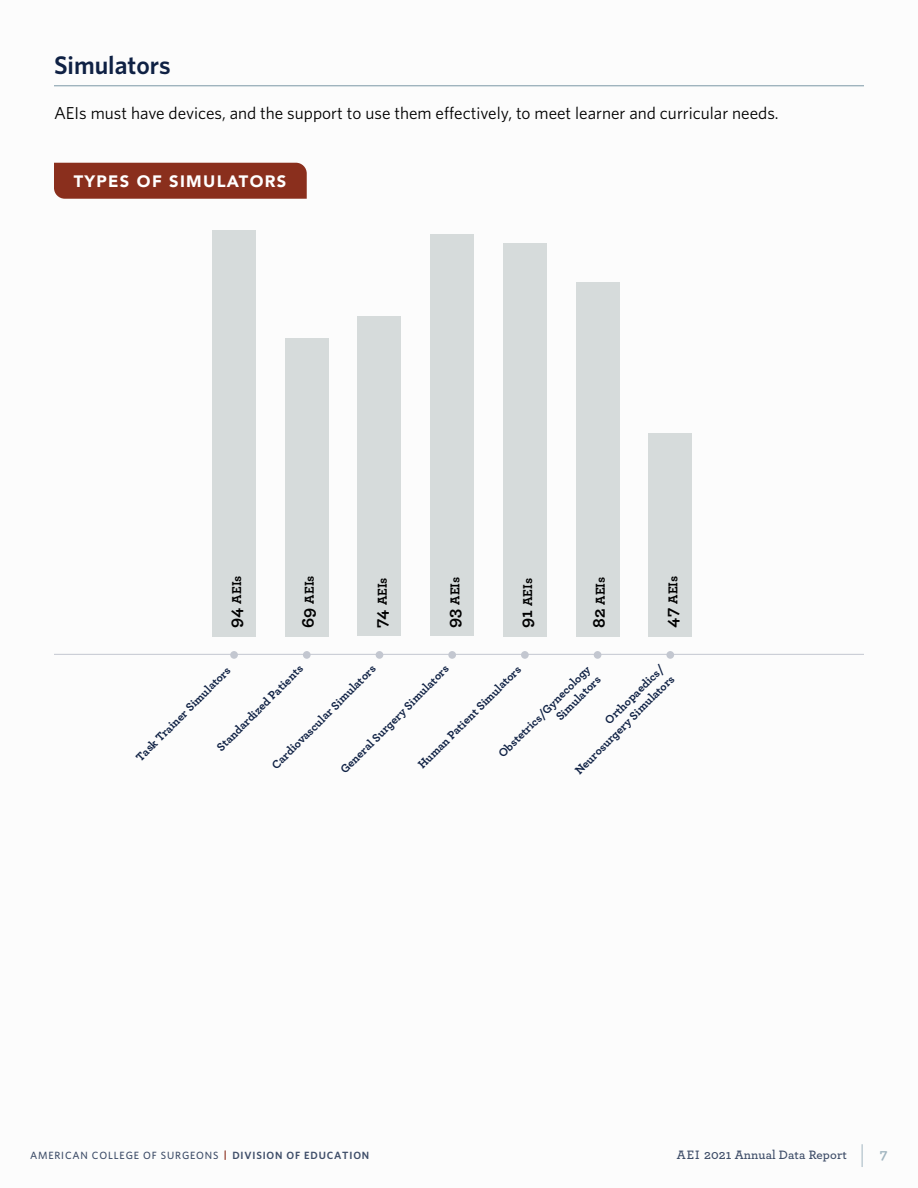
<style>
.page{position:relative;width:918px;height:1188px;background:#fff}
.page>*{position:absolute;margin:0;border:0;box-sizing:border-box;transform-origin:0 0}
.t1{font:600 25.5px "Whitney";color:#0f2144}
.t2{font:17.25px "Whitney";color:#000}
.t3{font:900 16.5px "Avenir";letter-spacing:.08em;color:#fff}
.t4{font:700 15px "Archer";color:#a1b5c0}
.t5{font:700 13.5px "Archer";color:#000}
.t6{font:600 12.75px "Archer";letter-spacing:.01em;color:#3f4e69}
.t7{font:700 12px/14.4px "Archer";color:#0f2144;text-align:right}
.t8{font:500 10.5px "Whitney";letter-spacing:.08em;color:#3f4e69}
.s1{font-size:18px}
.s2{font-weight:600;color:#8a2f1d}
.s3{font-weight:600}
.s4{font-size:13.5px}
</style>
<div class="page">
<svg style="left:862px;top:1144px;width:1px;height:23px"></svg>
<hr style="left:54px;top:85px;width:810px;height:1px;background:#8aa3b0">
<div style="left:54px;top:163px;width:253px;height:36px;background:#8a2f1d"></div>
<div style="left:212px;top:230px;width:44px;height:406px;background:#d6dbdb"></div>
<div style="left:285px;top:338px;width:44px;height:298px;background:#d6dbdb"></div>
<div style="left:358px;top:317px;width:43px;height:319px;background:#d6dbdb"></div>
<div style="left:430px;top:234px;width:44px;height:402px;background:#d6dbdb"></div>
<div style="left:503px;top:243px;width:44px;height:393px;background:#d6dbdb"></div>
<div style="left:576px;top:282px;width:43px;height:354px;background:#d6dbdb"></div>
<div style="left:648px;top:433px;width:44px;height:203px;background:#d6dbdb"></div>
<div style="left:230px;top:651px;width:8px;height:8px;background:#c3c7d0;border-radius:50%"></div>
<div style="left:303px;top:651px;width:8px;height:8px;background:#c3c7d0;border-radius:50%"></div>
<div style="left:376px;top:651px;width:7px;height:8px;background:#c3c7d0;border-radius:50%"></div>
<div style="left:448px;top:651px;width:8px;height:8px;background:#c3c7d0;border-radius:50%"></div>
<div style="left:521px;top:651px;width:8px;height:8px;background:#c3c7d0;border-radius:50%"></div>
<div style="left:594px;top:651px;width:7px;height:8px;background:#c3c7d0;border-radius:50%"></div>
<div style="left:666px;top:651px;width:8px;height:8px;background:#c3c7d0;border-radius:50%"></div>
<hr style="left:54px;top:654px;width:810px;height:1px;background:#c3c7d0">
<h1 class="t1" style="left:54px;top:49px;width:118px">Simulators</h1>
<h2 class="t2" style="left:54px;top:101px;width:726px">AEIs must have devices, and the support to use them effectively, to meet learner and curricular needs.</h2>
<h3 class="t3" style="left:74px;top:168px;width:214px">TYPES OF SIMULATORS</h3>
<p class="t5" style="left:226px;top:628px;width:54px;rotate:-90deg"><span class="s1">94</span> AEIs</p>
<p class="t5" style="left:299px;top:628px;width:54px;rotate:-90deg"><span class="s1">69</span> AEIs</p>
<p class="t5" style="left:372px;top:628px;width:52px;rotate:-90deg"><span class="s1">74</span> AEIs</p>
<p class="t5" style="left:444px;top:628px;width:53px;rotate:-90deg"><span class="s1">93</span> AEIs</p>
<p class="t5" style="left:517px;top:628px;width:51px;rotate:-90deg"><span class="s1">91</span> AEIs</p>
<p class="t5" style="left:590px;top:628px;width:53px;rotate:-90deg"><span class="s1">82</span> AEIs</p>
<p class="t5" style="left:662px;top:628px;width:53px;rotate:-90deg"><span class="s1">47</span> AEIs</p>
<p class="t7" style="left:561px;top:757px;width:137px;rotate:-45deg">Orthopaedics/<br>Neurosurgery Simulators</p>
<p class="t7" style="left:213px;top:743px;width:118px;rotate:-45deg">Standardized Patients</p>
<p class="t7" style="left:268px;top:761px;width:143px;rotate:-45deg">Cardiovascular Simulators</p>
<p class="t7" style="left:337px;top:766px;width:150px;rotate:-45deg">General Surgery Simulators</p>
<p class="t7" style="left:495px;top:750px;width:126px;rotate:-45deg">Obstetrics/Gynecology<br>Simulators</p>
<p class="t7" style="left:414px;top:761px;width:142px;rotate:-45deg">Human Patient Simulators</p>
<p class="t7" style="left:133px;top:753px;width:130px;rotate:-45deg">Task Trainer Simulators</p>
<p class="t8" style="left:30px;top:1148px;width:341px">AMERICAN COLLEGE OF SURGEONS <span class="s2">|</span> <span class="s3">DIVISION OF EDUCATION</span></p>
<p class="t6" style="left:677px;top:1145px;width:171px">AEI <span class="s4">2021</span> Annual Data Report</p>
<p class="t4" style="left:880px;top:1142px;width:9px">7</p>
</div>
